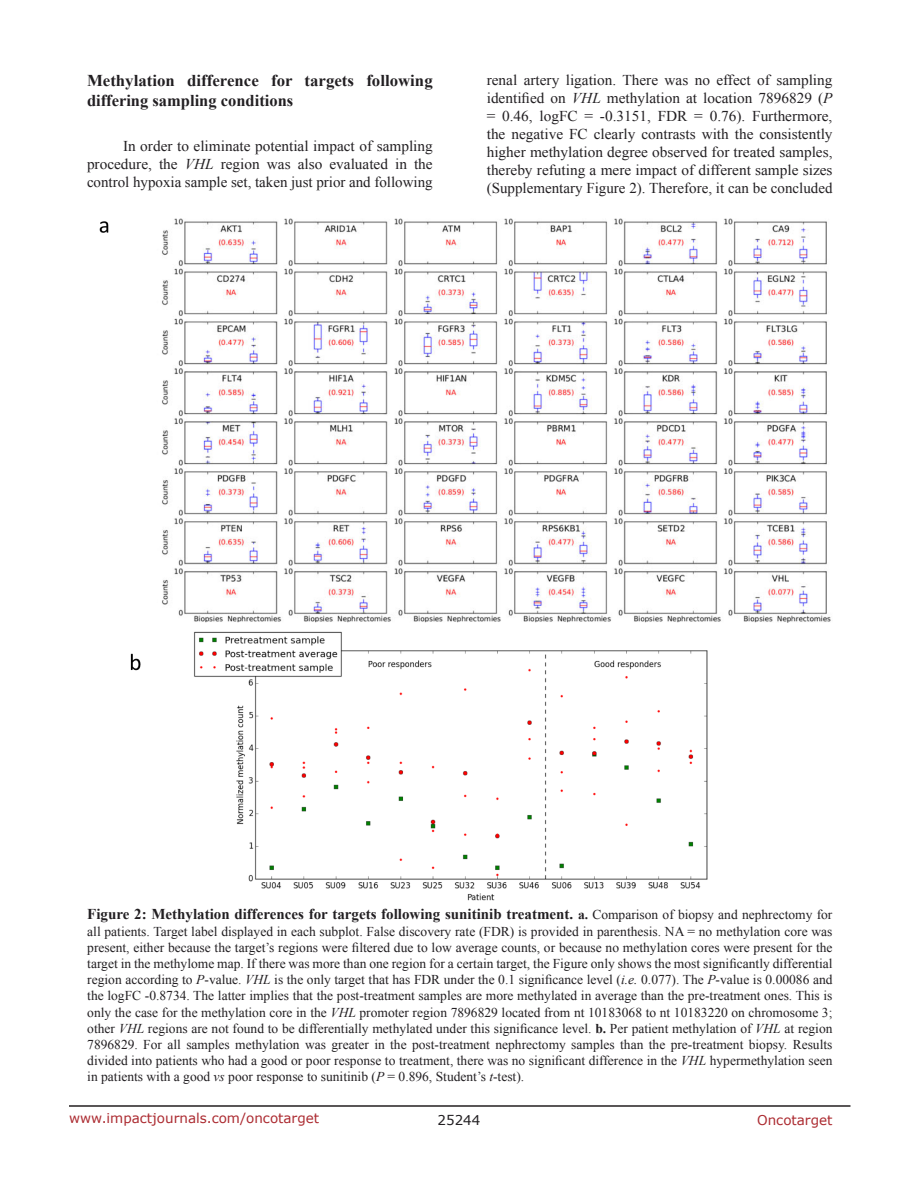
<style>
.page{position:relative;width:918px;height:1188px;background:#fff}
.page>*{position:absolute;margin:0;border:0;box-sizing:border-box;transform-origin:0 0}
.SubHeading{font:700 16.5px/19.8px "Times New Roman";color:#221f22}
.BodyText{font:15px/18px "Times New Roman";color:#221f22;text-align:justify}
.FigureText{font:700 15px "Times New Roman";color:#221f22}
.FigureText-2{font:13.5px/16.2px "Times New Roman";color:#221f22;text-align:justify}
.t1{font:13.5px "Verdana";color:#ac2b31}
.t2{font:13.5px "Verdana";color:#221f22}
.s1{font-style:italic}
.s2{font-size:13.5px}
.s3{font-weight:400;font-size:13.5px}
.s4{font-weight:700}
</style>
<div class="page">
<hr style="left:69px;top:1105px;width:781px;height:2px;background:#231f20">
<img style="left:99px;top:218px;width:732px;height:683px">
<p class="SubHeading" style="left:87px;top:70px;width:347px">Methylation difference for targets following differing sampling conditions</p>
<p class="BodyText" style="left:87px;top:137px;width:347px;text-indent:36px">In order to eliminate potential impact of sampling procedure, the <span class="s1">VHL</span> region was also evaluated in the control hypoxia sample set, taken just prior and following</p>
<p class="BodyText" style="left:487px;top:71px;width:347px">renal artery ligation. There was no effect of sampling identified on <span class="s1">VHL</span> methylation at location 7896829 (<span class="s1">P </span>= 0.46, logFC = -0.3151, FDR = 0.76). Furthermore, the negative FC clearly contrasts with the consistently higher methylation degree observed for treated samples, thereby refuting a mere impact of different sample sizes (Supplementary Figure 2). Therefore, it can be concluded</p>
<p class="FigureText" style="left:87px;top:904px;width:747px">Figure 2: Methylation differences for targets following sunitinib treatment. <span class="s2">a.</span> <span class="s3">Comparison of biopsy and nephrectomy for</span></p>
<p class="FigureText-2" style="left:87px;top:923px;width:747px">all patients. Target label displayed in each subplot. False discovery rate (FDR) is provided in parenthesis. NA = no methylation core was present, either because the target’s regions were filtered due to low average counts, or because no methylation cores were present for the target in the methylome map. If there was more than one region for a certain target, the Figure only shows the most significantly differential region according to <span class="s1">P</span>-value. <span class="s1">VHL</span> is the only target that has FDR under the 0.1 significance level (<span class="s1">i.e.</span> 0.077). The <span class="s1">P</span>-value is 0.00086 and the logFC -0.8734. The latter implies that the post-treatment samples are more methylated in average than the pre-treatment ones. This is only the case for the methylation core in the <span class="s1">VHL</span> promoter region 7896829 located from nt 10183068 to nt 10183220 on chromosome 3; other <span class="s1">VHL</span> regions are not found to be differentially methylated under this significance level. <span class="s4">b.</span> Per patient methylation of <span class="s1">VHL</span> at region 7896829. For all samples methylation was greater in the post-treatment nephrectomy samples than the pre-treatment biopsy. Results divided into patients who had a good or poor response to treatment, there was no significant difference in the <span class="s1">VHL</span> hypermethylation seen in patients with a good <span class="s1">vs</span> poor response to sunitinib (<span class="s1">P</span> = 0.896, Student’s <span class="s1">t</span>-test).</p>
<p class="t1" style="left:69px;top:1109px;width:252px">www.impactjournals.com/oncotarget</p>
<p class="t2" style="left:438px;top:1111px;width:44px">25244</p>
<p class="t1" style="left:757px;top:1111px;width:77px">Oncotarget</p>
</div>
